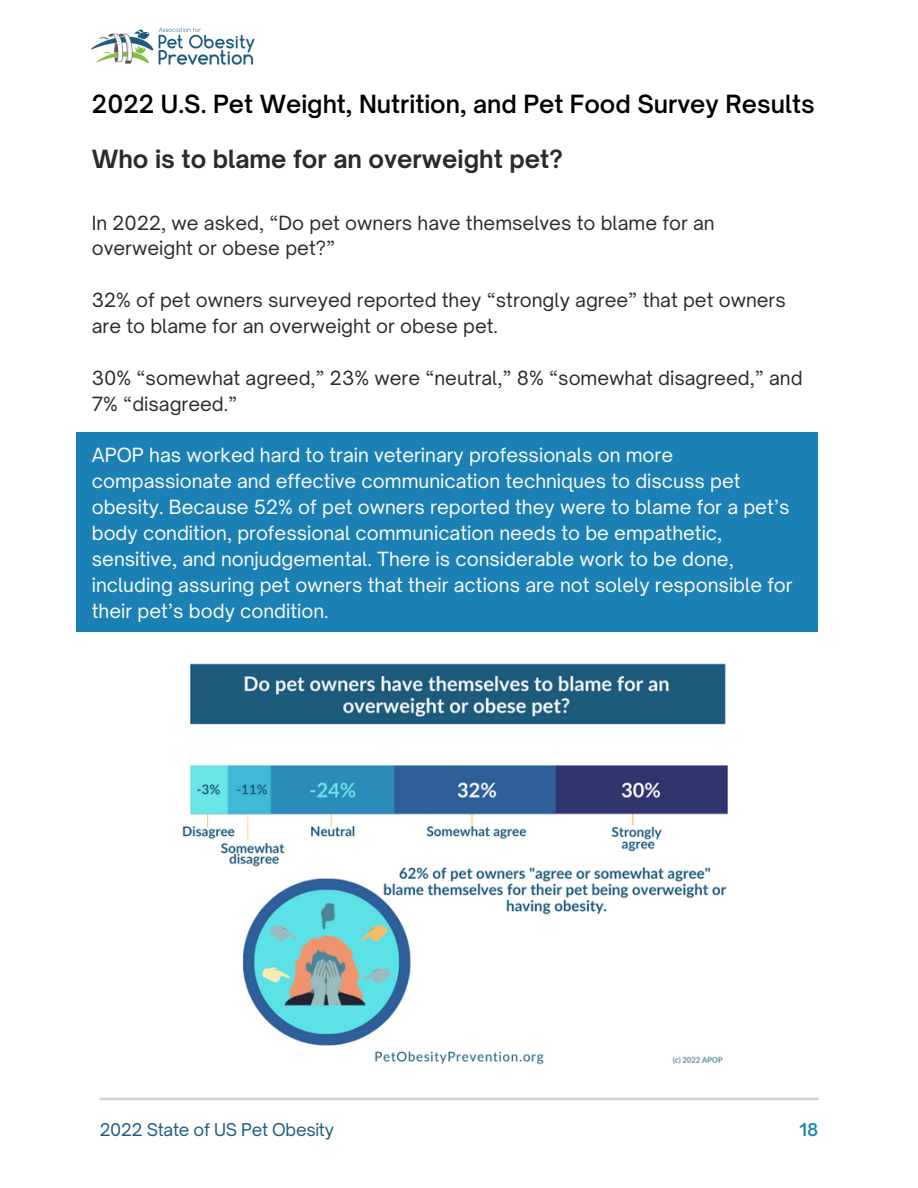
<style>
.page{position:relative;width:918px;height:1188px;background:#fff}
.page>*{position:absolute;margin:0;border:0;box-sizing:border-box;transform-origin:0 0}
.t1{font:600 24px "Open Sauce One";color:#000}
.t2{font:700 24px "Open Sauce One";color:#2b2b2b}
.t3{font:18.75px/25.8px "Open Sauce One";color:#fffcfc}
.t4{font:18.75px/25.8px "Open Sauce One";color:#2b2b2b}
.t5{font:600 16.95px "Open Sauce One";color:#1b81b5}
.t6{font:16.8px "Open Sauce One";letter-spacing:-.02em;color:#1d5b7d}
</style>
<div class="page">
<img style="left:92px;top:28px;width:163px;height:37px">
<hr style="left:100px;top:1098px;width:719px;height:2px;background:#d1d1d1">
<img style="left:182px;top:663px;width:546px;height:402px">
<div style="left:77px;top:433px;width:741px;height:199px;background:#1b81b5"></div>
<p class="t1" style="left:92px;top:89px;width:724px">2022 U.S. Pet Weight, Nutrition, and Pet Food Survey Results</p>
<p class="t2" style="left:92px;top:144px;width:472px">Who is to blame for an overweight pet?</p>
<p class="t4" style="left:92px;top:209px;width:624px">In 2022, we asked, “Do pet owners have themselves to blame for an overweight or obese pet?”</p>
<p class="t4" style="left:92px;top:287px;width:696px">32% of pet owners surveyed reported they “strongly agree” that pet owners are to blame for an overweight or obese pet.</p>
<p class="t4" style="left:92px;top:365px;width:712px">30% “somewhat agreed,” 23% were “neutral,” 8% “somewhat disagreed,” and<br>7% “disagreed.”</p>
<p class="t3" style="left:92px;top:442px;width:702px">APOP has worked hard to train veterinary professionals on more compassionate and effective communication techniques to discuss pet obesity. Because 52% of pet owners reported they were to blame for a pet’s body condition, professional communication needs to be empathetic, sensitive, and nonjudgemental. There is considerable work to be done, including assuring pet owners that their actions are not solely responsible for their pet’s body condition.</p>
<p class="t6" style="left:100px;top:1119px;width:236px">2022 State of US Pet Obesity</p>
<p class="t5" style="left:800px;top:1119px;width:20px">18</p>
</div>
